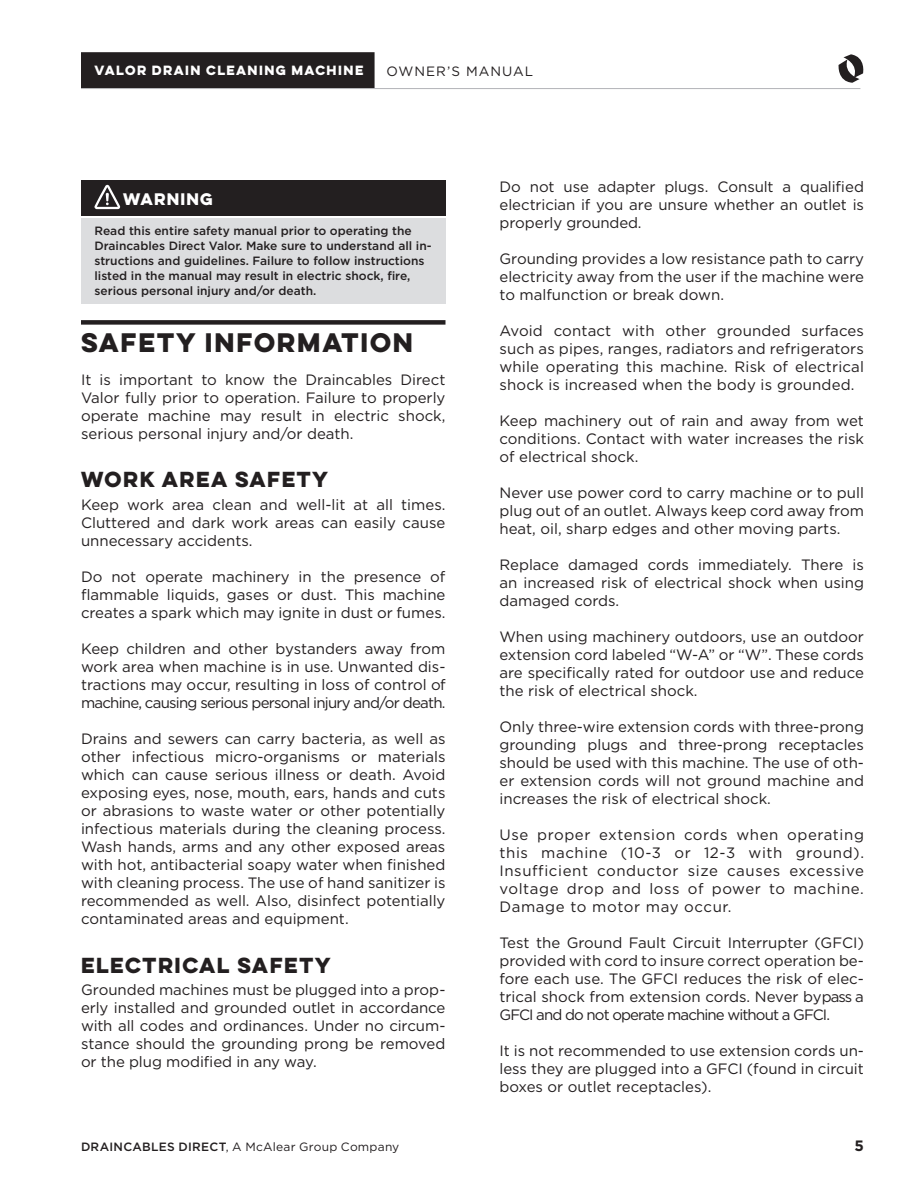
<style>
.page{position:relative;width:918px;height:1188px;background:#fff}
.page>*{position:absolute;margin:0;border:0;box-sizing:border-box;transform-origin:0 0}
.t1{font:700 24px "Lulo Clean One";letter-spacing:-.15em;color:#231f20}
.t2{font:700 19.5px "Lulo Clean One";letter-spacing:-.15em;color:#231f20}
.t3{font:15px/18px "Gotham";color:#231f20;text-align:justify}
.t4{font:700 15px "Lulo Clean One";letter-spacing:-.15em;color:#fff}
.t5{font:700 15px "Gotham";color:#231f20}
.t6{font:13.5px "Gotham";letter-spacing:.075em;color:#231f20}
.t7{font:500 12px/15px "Gotham";color:#231f20}
.t8{font:12px "Gotham";letter-spacing:.02em;color:#231f20}
.t9{font:700 12px "Lulo Clean One";letter-spacing:-.11em;color:#fff}
.s1{font-weight:500}
</style>
<div class="page">
<div style="left:81px;top:52px;width:294px;height:36px;background:#231f20"></div>
<hr style="left:81px;top:88px;width:779px;height:1px;background:#b2b3b7">
<svg style="left:838px;top:54px;width:26px;height:29px"></svg>
<div style="left:81px;top:181px;width:365px;height:35px;background:#231f20"></div>
<div style="left:81px;top:218px;width:365px;height:86px;background:#dcdddf"></div>
<div style="left:81px;top:320px;width:365px;height:5px;background:#231f20"></div>
<svg style="left:95px;top:185px;width:25px;height:24px"></svg>
<p class="t9" style="left:94px;top:61px;width:273px">VALOR DRAIN CLEANING MACHINE</p>
<p class="t6" style="left:387px;top:62px;width:148px">OWNER’S MANUAL</p>
<p class="t4" style="left:123px;top:187px;width:94px">WARNING</p>
<p class="t7" style="left:94px;top:223px;width:339px">Read this entire safety manual prior to operating the Draincables Direct Valor. Make sure to understand all in&shy;structions and guidelines. Failure to follow instructions listed in the manual may result in electric shock, fire, serious personal injury and/or death.</p>
<h1 class="t1" style="left:81px;top:324px;width:339px">SAFETY INFORMATION</h1>
<p class="t3" style="left:81px;top:370px;width:366px">It is important to know the Draincables Direct Valor fully prior to operation. Failure to properly operate machine may result in electric shock, serious personal injury and/or death.</p>
<h2 class="t2" style="left:81px;top:465px;width:253px">WORK AREA SAFETY</h2>
<p class="t3" style="left:81px;top:495px;width:366px">Keep work area clean and well-lit at all times.<br>Cluttered and dark work areas can easily cause unnecessary accidents.</p>
<p class="t3" style="left:81px;top:567px;width:366px">Do not operate machinery in the presence of flammable liquids, gases or dust. This machine creates a spark which may ignite in dust or fumes.</p>
<p class="t3" style="left:81px;top:639px;width:366px">Keep children and other bystanders away from work area when machine is in use. Unwanted dis&shy;tractions may occur, resulting in loss of control of machine, causing serious personal injury and/or death.</p>
<p class="t3" style="left:81px;top:729px;width:366px">Drains and sewers can carry bacteria, as well as other infectious micro-organisms or materials which can cause serious illness or death. Avoid exposing eyes, nose, mouth, ears, hands and cuts or abrasions to waste water or other potentially infectious materials during the cleaning process.<br>Wash hands, arms and any other exposed areas with hot, antibacterial soapy water when finished with cleaning process. The use of hand sanitizer is recommended as well. Also, disinfect potentially contaminated areas and equipment.</p>
<h2 class="t2" style="left:81px;top:950px;width:256px">ELECTRICAL SAFETY</h2>
<p class="t3" style="left:81px;top:981px;width:366px">Grounded machines must be plugged into a prop&shy;erly installed and grounded outlet in accordance with all codes and ordinances. Under no circum&shy;stance should the grounding prong be removed or the plug modified in any way.</p>
<p class="t3" style="left:500px;top:178px;width:366px">Do not use adapter plugs. Consult a qualified electrician if you are unsure whether an outlet is properly grounded.</p>
<p class="t3" style="left:500px;top:250px;width:366px">Grounding provides a low resistance path to carry electricity away from the user if the machine were to malfunction or break down.</p>
<p class="t3" style="left:500px;top:322px;width:366px">Avoid contact with other grounded surfaces such as pipes, ranges, radiators and refrigerators while operating this machine. Risk of electrical shock is increased when the body is grounded.</p>
<p class="t3" style="left:500px;top:412px;width:366px">Keep machinery out of rain and away from wet conditions. Contact with water increases the risk of electrical shock.</p>
<p class="t3" style="left:500px;top:484px;width:366px">Never use power cord to carry machine or to pull plug out of an outlet. Always keep cord away from heat, oil, sharp edges and other moving parts.</p>
<p class="t3" style="left:500px;top:556px;width:366px">Replace damaged cords immediately. There is an increased risk of electrical shock when using damaged cords.</p>
<p class="t3" style="left:500px;top:628px;width:366px">When using machinery outdoors, use an outdoor extension cord labeled “W-A” or “W”. These cords are specifically rated for outdoor use and reduce the risk of electrical shock.</p>
<p class="t3" style="left:500px;top:718px;width:366px">Only three-wire extension cords with three-prong grounding plugs and three-prong receptacles should be used with this machine. The use of oth&shy;er extension cords will not ground machine and increases the risk of electrical shock.</p>
<p class="t3" style="left:500px;top:826px;width:366px">Use proper extension cords when operating this machine (10-3 or 12-3 with ground).<br>Insufficient conductor size causes excessive voltage drop and loss of power to machine.<br>Damage to motor may occur.</p>
<p class="t3" style="left:500px;top:934px;width:366px">Test the Ground Fault Circuit Interrupter (GFCI) provided with cord to insure correct operation be&shy;fore each use. The GFCI reduces the risk of elec&shy;trical shock from extension cords. Never bypass a GFCI and do not operate machine without a GFCI.</p>
<p class="t3" style="left:500px;top:1042px;width:366px">It is not recommended to use extension cords un&shy;less they are plugged into a GFCI (found in circuit boxes or outlet receptacles).</p>
<p class="t8" style="left:81px;top:1139px;width:320px"><span class="s1">DRAINCABLES DIRECT</span>, A McAlear Group Company</p>
<p class="t5" style="left:855px;top:1136px;width:11px">5</p>
</div>
